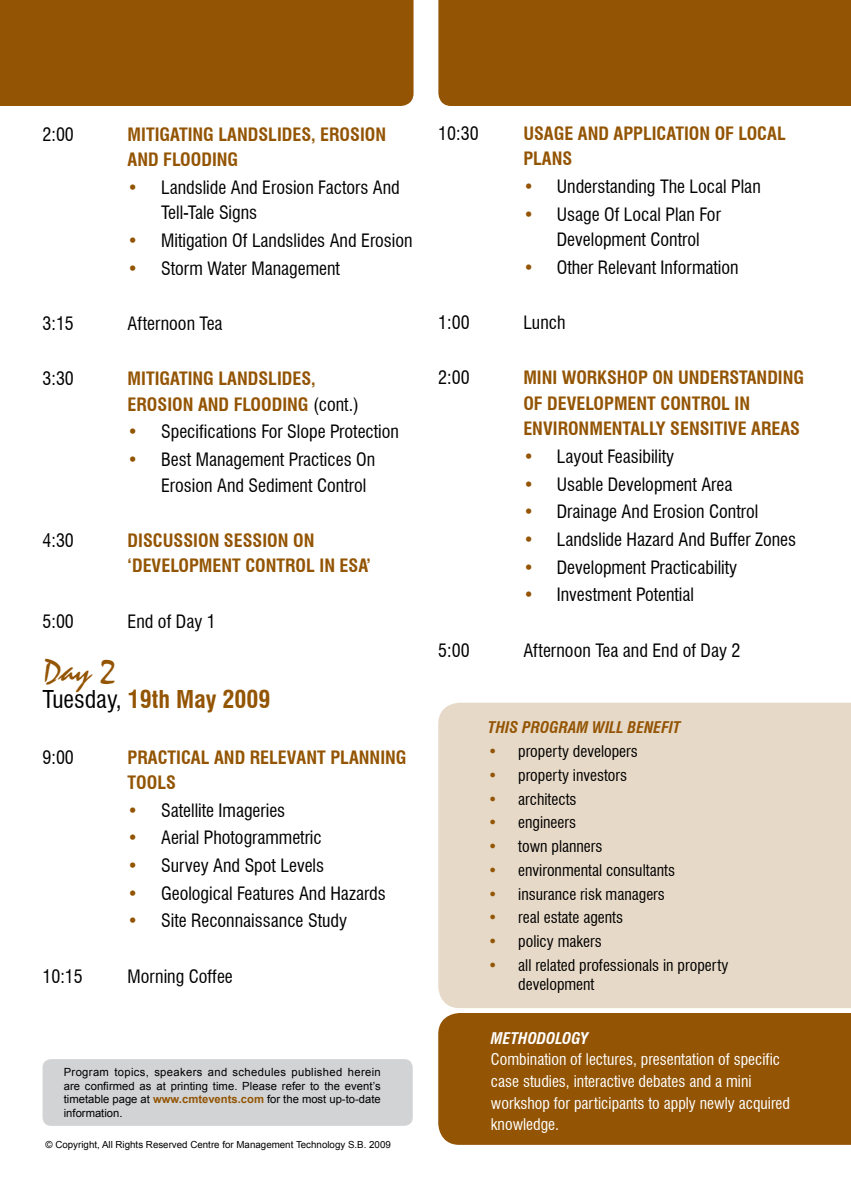
<style>
.page{position:relative;width:851px;height:1191px;background:#fff}
.page>*{position:absolute;margin:0;border:0;box-sizing:border-box;transform-origin:0 0}
.t1{font:34.5px "Staccato 222 BT";color:#935403}
.t2{font:700 condensed 24px "Swiss 721 BT";color:#935403}
.t3{font:condensed 18px/25.5px "Swiss 721 BT";color:#000}
.t4{font:700 condensed 18px/25.5px "Swiss 721 BT";color:#935403}
.t5{font:condensed 15.75px/19.5px "Swiss 721 BT";color:#000}
.t6{font:condensed 15.75px/21.6px "Swiss 721 BT";color:#fff}
.t7{font:italic 700 condensed 15.75px "Swiss 721 BT";color:#935403}
.t8{font:italic 700 condensed 15.75px "Swiss 721 BT";color:#fff}
.t9{font:11.25px/13.5px "Arial";color:#000;text-align:justify}
.t10{font:9.75px "Arial";color:#000}
.s1{color:#935403}
.s2{font-weight:400;color:#000}
.s3{font-weight:700;color:#935403}
.s4{font-weight:700;font-style:italic;color:#935403}
</style>
<div class="page">
<div style="left:0;top:0;width:413px;height:106px;background:#935403"></div>
<div style="left:438px;top:0;width:412px;height:106px;background:#935403"></div>
<div style="left:43px;top:1059px;width:369px;height:66px;background:#d1d3d4;border-radius:9px"></div>
<div style="left:438px;top:702px;width:412px;height:306px;background:#e7d9c7"></div>
<div style="left:438px;top:1013px;width:412px;height:131px;background:#935403"></div>
<p class="t3" style="left:43px;top:121px;width:33px">2:00</p>
<p class="t4" style="left:128px;top:121px;width:260px">MITIGATING LANDSLIDES, EROSION<br>AND FLOODING</p>
<p class="t3" style="left:161px;top:175px;width:240px;text-indent:-33px"><span class="s1">•</span> Landslide And Erosion Factors And<br>Tell-Tale Signs</p>
<p class="t3" style="left:128px;top:228px;width:286px"><span class="s1">•</span> Mitigation Of Landslides And Erosion</p>
<p class="t3" style="left:128px;top:255px;width:214px"><span class="s1">•</span> Storm Water Management</p>
<p class="t3" style="left:43px;top:311px;width:33px">3:15</p>
<p class="t3" style="left:128px;top:311px;width:96px">Afternoon Tea</p>
<p class="t3" style="left:43px;top:366px;width:33px">3:30</p>
<p class="t4" style="left:128px;top:366px;width:233px">MITIGATING LANDSLIDES,<br>EROSION AND FLOODING <span class="s2">(cont.)</span></p>
<p class="t3" style="left:128px;top:419px;width:273px"><span class="s1">•</span> Specifications For Slope Protection</p>
<p class="t3" style="left:161px;top:447px;width:216px;text-indent:-33px"><span class="s1">•</span> Best Management Practices On<br>Erosion And Sediment Control</p>
<p class="t3" style="left:43px;top:527px;width:33px">4:30</p>
<p class="t4" style="left:128px;top:527px;width:245px">DISCUSSION SESSION ON ‘DEVELOPMENT CONTROL IN ESA’</p>
<p class="t3" style="left:43px;top:608px;width:33px">5:00</p>
<p class="t3" style="left:128px;top:608px;width:90px">End of Day 1</p>
<h1 class="t1" style="left:43px;top:651px;width:75px">Day 2</h1>
<h2 class="t2" style="left:43px;top:685px;width:229px"><span class="s2">Tuesday,</span> 19th May 2009</h2>
<p class="t3" style="left:43px;top:744px;width:33px">9:00</p>
<p class="t4" style="left:128px;top:744px;width:280px">PRACTICAL AND RELEVANT PLANNING<br>TOOLS</p>
<p class="t3" style="left:128px;top:797px;width:159px"><span class="s1">•</span> Satellite Imageries</p>
<p class="t3" style="left:128px;top:825px;width:196px"><span class="s1">•</span> Aerial Photogrammetric</p>
<p class="t3" style="left:128px;top:852px;width:198px"><span class="s1">•</span> Survey And Spot Levels</p>
<p class="t3" style="left:128px;top:880px;width:260px"><span class="s1">•</span> Geological Features And Hazards</p>
<p class="t3" style="left:128px;top:908px;width:221px"><span class="s1">•</span> Site Reconnaissance Study</p>
<p class="t3" style="left:43px;top:963px;width:42px">10:15</p>
<p class="t3" style="left:128px;top:963px;width:107px">Morning Coffee</p>
<p class="t9" style="left:64px;top:1065px;width:318px">Program topics, speakers and schedules published herein are confirmed as at printing time. Please refer to the event’s timetable page at <span class="s3">www.cmtevents.com</span> for the most up-to-date information.</p>
<p class="t10" style="left:45px;top:1138px;width:347px">© Copyright, All Rights Reserved Centre for Management Technology S.B. 2009</p>
<p class="t3" style="left:438px;top:121px;width:42px">10:30</p>
<p class="t4" style="left:523px;top:121px;width:264px">USAGE AND APPLICATION OF LOCAL<br>PLANS</p>
<p class="t3" style="left:523px;top:174px;width:239px"><span class="s1">•</span> Understanding The Local Plan</p>
<p class="t3" style="left:556px;top:201px;width:165px;text-indent:-33px"><span class="s1">•</span> Usage Of Local Plan For<br>Development Control</p>
<p class="t3" style="left:523px;top:255px;width:217px"><span class="s1">•</span> Other Relevant Information</p>
<p class="t3" style="left:438px;top:310px;width:33px">1:00</p>
<p class="t3" style="left:523px;top:310px;width:44px">Lunch</p>
<p class="t3" style="left:438px;top:365px;width:33px">2:00</p>
<p class="t4" style="left:523px;top:365px;width:282px">MINI WORKSHOP ON UNDERSTANDING<br>OF DEVELOPMENT CONTROL IN<br>ENVIRONMENTALLY SENSITIVE AREAS</p>
<p class="t3" style="left:523px;top:444px;width:152px"><span class="s1">•</span> Layout Feasibility</p>
<p class="t3" style="left:523px;top:471px;width:210px"><span class="s1">•</span> Usable Development Area</p>
<p class="t3" style="left:523px;top:499px;width:236px"><span class="s1">•</span> Drainage And Erosion Control</p>
<p class="t3" style="left:523px;top:527px;width:274px"><span class="s1">•</span> Landslide Hazard And Buffer Zones</p>
<p class="t3" style="left:523px;top:554px;width:215px"><span class="s1">•</span> Development Practicability</p>
<p class="t3" style="left:523px;top:582px;width:172px"><span class="s1">•</span> Investment Potential</p>
<p class="t3" style="left:438px;top:637px;width:33px">5:00</p>
<p class="t3" style="left:523px;top:637px;width:219px">Afternoon Tea and End of Day 2</p>
<p class="t7" style="left:488px;top:718px;width:194px">THIS PROG RAM WILL BENEFIT</p>
<p class="t5" style="left:488px;top:741px;width:151px"><span class="s4">•</span> property developers</p>
<p class="t5" style="left:488px;top:765px;width:140px"><span class="s4">•</span> property investors</p>
<p class="t5" style="left:488px;top:789px;width:90px"><span class="s4">•</span> architects</p>
<p class="t5" style="left:488px;top:813px;width:89px"><span class="s4">•</span> engineers</p>
<p class="t5" style="left:488px;top:836px;width:116px"><span class="s4">•</span> town planners</p>
<p class="t5" style="left:488px;top:860px;width:188px"><span class="s4">•</span> environmental consultants</p>
<p class="t5" style="left:488px;top:884px;width:178px"><span class="s1">•</span> insurance risk managers</p>
<p class="t5" style="left:488px;top:908px;width:136px"><span class="s1">•</span> real estate agents</p>
<p class="t5" style="left:488px;top:931px;width:115px"><span class="s1">•</span> policy makers</p>
<p class="t5" style="left:518px;top:955px;width:212px;text-indent:-30px"><span class="s1">•</span> all related professionals in property development</p>
<p class="t8" style="left:491px;top:1028px;width:99px">METHODOLOG Y</p>
<p class="t6" style="left:491px;top:1048px;width:300px">Combination of lectures, presentation of specific case studies, interactive debates and a mini workshop for participants to apply newly acquired knowledge.</p>
</div>
